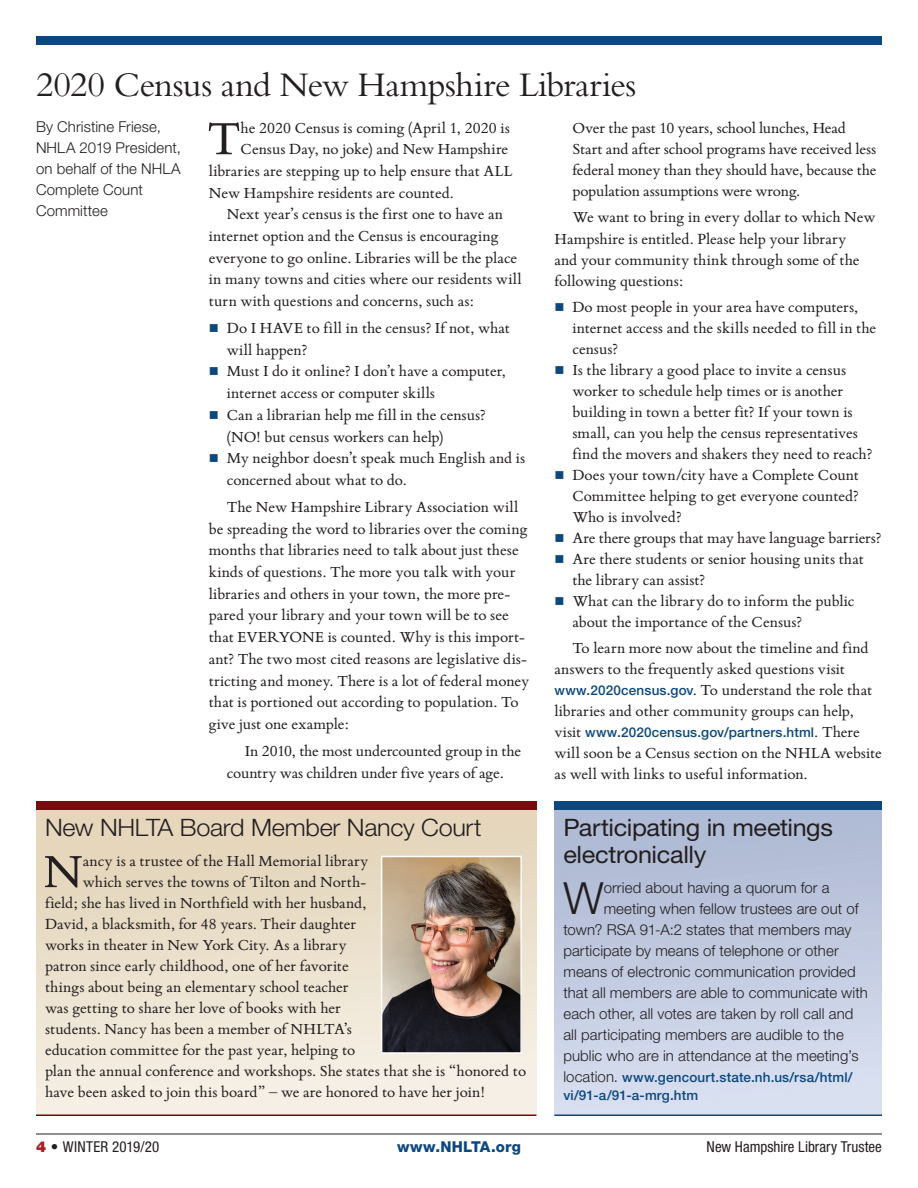
<style>
.page{position:relative;width:918px;height:1188px;background:#fff}
.page>*{position:absolute;margin:0;border:0;box-sizing:border-box;transform-origin:0 0}
.t1{font:51.15px "Bembo Book MT Std";color:#231f20}
.t2{font:300 44.4px "Helvetica Neue LT Std";color:#231f20}
.t3{font:36px "Bembo Std";letter-spacing:-.015em;color:#231f20}
.t4{font:24px/27px "Helvetica Neue LT Std";letter-spacing:-.015em;color:#231f20;scale:1.05 1}
.t5{font:300 24px "Helvetica Neue LT Std";letter-spacing:-.015em;color:#231f20;scale:1.05 1}
.t6{font:16.5px/21px "Bembo Book MT Std";letter-spacing:-.005em;color:#231f20}
.t7{font:300 15px/21px "Helvetica Neue LT Std";letter-spacing:.005em;color:#231f20}
.t8{font:condensed 15px "Helvetica Neue LT Std";letter-spacing:.005em;color:#231f20}
.t9{font:800 15px "Helvetica Neue LT Std";letter-spacing:.02em;color:#0c487e}
.t10{font:500 13.5px/18px "Helvetica Neue LT Std";letter-spacing:.01em;color:#0c487e}
.s1{color:#0c487e}
.s2{font-family:"Helvetica Neue LT Std";font-weight:500;font-size:13.5px;color:#0c487e}
.s3{font-family:"Bembo Book MT Std";font-weight:400;font-size:16.5px;color:#231f20}
.s4{font-weight:300;font-size:15px;color:#231f20}
.s5{font-weight:900;font-stretch:normal;color:#a62023}
.s6{font-weight:800;font-stretch:normal}
</style>
<div class="page">
<div style="left:36px;top:36px;width:846px;height:9px;background:#0c487e"></div>
<hr style="left:36px;top:1134px;width:846px;height:1px;background:#231f20">
<div style="left:36px;top:810px;width:500px;height:306px;background:linear-gradient(to bottom,#e2d2b6,#f6f1e7)"></div>
<img style="left:384px;top:859px;width:135px;height:192px">
<div style="left:381px;top:856px;width:141px;height:198px;border:2px solid #fff"></div>
<div style="left:554px;top:810px;width:328px;height:306px;background:linear-gradient(to bottom,#acb7d1,#dae0f1)"></div>
<div style="left:36px;top:801px;width:500px;height:9px;background:#760c0e"></div>
<div style="left:554px;top:801px;width:328px;height:9px;background:#0c487e"></div>
<hr style="left:36px;top:1114px;width:500px;height:2px;background:#760c0e">
<hr style="left:554px;top:1114px;width:328px;height:2px;background:#0c487e">
<h3 class="t3" style="left:36px;top:64px;width:602px">2020 Census and New Hampshire Libraries</h3>
<h1 class="t1" style="left:207px;top:105px;width:35px">T</h1>
<p class="t6" style="left:241px;top:117px;width:271px">he 2020 Census is coming (April 1, 2020 is</p>
<p class="t7" style="left:36px;top:116px;width:146px">By Christine Friese,<br>NHLA 2019 President, on behalf of the NHLA<br>Complete Count<br>Committee</p>
<p class="t6" style="left:572px;top:117px;width:305px">Over the past 10 years, school lunches, Head Start and after school programs have received less federal money than they should have, because the population assumptions were wrong.</p>
<p class="t6" style="left:241px;top:138px;width:269px">Census Day, no joke) and New Hampshire</p>
<p class="t6" style="left:209px;top:160px;width:305px">libraries are stepping up to help ensure that ALL</p>
<p class="t6" style="left:209px;top:181px;width:247px">New Hampshire residents are counted.</p>
<p class="t6" style="left:227px;top:203px;width:278px">Next year’s census is the first one to have an</p>
<p class="t6" style="left:209px;top:225px;width:292px">internet option and the Census is encouraging</p>
<p class="t6" style="left:209px;top:246px;width:310px">everyone to go online. Libraries will be the place</p>
<p class="t6" style="left:209px;top:268px;width:314px">in many towns and cities where our residents will</p>
<p class="t6" style="left:209px;top:290px;width:267px">turn with questions and concerns, such as:</p>
<p class="t6" style="left:227px;top:316px;width:285px;line-height:21.8px;text-indent:-18px"><span class="s1">■</span> Do I HAVE to fill in the census? If not, what will happen?</p>
<p class="t6" style="left:227px;top:360px;width:281px;line-height:21.8px;text-indent:-18px"><span class="s1">■</span> Must I do it online? I don’t have a computer, internet access or computer skills</p>
<p class="t6" style="left:227px;top:403px;width:260px;line-height:21.8px;text-indent:-18px"><span class="s1">■</span> Can a librarian help me fill in the census? (NO! but census workers can help)</p>
<p class="t6" style="left:227px;top:447px;width:300px;line-height:21.8px;text-indent:-18px"><span class="s1">■</span> My neighbor doesn’t speak much English and is concerned about what to do.</p>
<p class="t6" style="left:209px;top:495px;width:322px;line-height:21.8px;text-indent:18px">The New Hampshire Library Association will be spreading the word to libraries over the coming months that libraries need to talk about just these kinds of questions. The more you talk with your libraries and others in your town, the more pre&shy;pared your library and your town will be to see that EVERYONE is counted. Why is this import&shy;ant? The two most cited reasons are legislative dis&shy;tricting and money. There is a lot of federal money that is portioned out according to population. To give just one example:</p>
<p class="t6" style="left:227px;top:739px;width:296px;line-height:21.8px;text-indent:18px">In 2010, the most undercounted group in the country was children under five years of age.</p>
<p class="t6" style="left:554px;top:206px;width:323px;text-indent:18px">We want to bring in every dollar to which New Hampshire is entitled. Please help your library<br>and your community think through some of the following questions:</p>
<p class="t6" style="left:572px;top:295px;width:305px;text-indent:-18px"><span class="s1">■</span> Do most people in your area have computers, internet access and the skills needed to fill in the census?</p>
<p class="t6" style="left:572px;top:358px;width:302px;text-indent:-18px"><span class="s1">■</span> Is the library a good place to invite a census worker to schedule help times or is another building in town a better fit? If your town is small, can you help the census representatives find the movers and shakers they need to reach?</p>
<p class="t6" style="left:572px;top:463px;width:288px;text-align:justify;text-indent:-18px"><span class="s1">■</span> Does your town/city have a Complete Count Committee helping to get everyone counted?<br>Who is involved?</p>
<p class="t6" style="left:554px;top:526px;width:328px"><span class="s1">■</span> Are there groups that may have language barriers?</p>
<p class="t6" style="left:572px;top:547px;width:293px;text-indent:-18px"><span class="s1">■</span> Are there students or senior housing units that the library can assist?</p>
<p class="t6" style="left:572px;top:589px;width:284px;text-indent:-18px"><span class="s1">■</span> What can the library do to inform the public about the importance of the Census?</p>
<p class="t6" style="left:554px;top:637px;width:319px;text-indent:18px">To learn more now about the timeline and find answers to the frequently asked questions visit <span class="s2">www.2020census.gov</span>. To understand the role that libraries and other community groups can help,</p>
<p class="t10" style="left:554px;top:723px;width:307px"><span class="s3">visit</span> www.2020census.gov/partners.html<span class="s3">. There</span></p>
<p class="t6" style="left:554px;top:742px;width:329px">will soon be a Census section on the NHLA website as well with links to useful information.</p>
<h3 class="t5" style="left:45px;top:813px;width:417px">New NHLTA Board Member Nancy Court</h3>
<h1 class="t1" style="left:43px;top:838px;width:41px">N</h1>
<p class="t6" style="left:83px;top:850px;width:287px">ancy is a trustee of the Hall Memorial library</p>
<p class="t6" style="left:83px;top:871px;width:285px">which serves the towns of Tilton and North-</p>
<p class="t6" style="left:45px;top:892px;width:323px">field; she has lived in Northfield with her husband,</p>
<p class="t6" style="left:45px;top:913px;width:313px">David, a blacksmith, for 48 years. Their daughter</p>
<p class="t6" style="left:45px;top:934px;width:303px">works in theater in New York City. As a library</p>
<p class="t6" style="left:45px;top:955px;width:305px">patron since early childhood, one of her favorite</p>
<p class="t6" style="left:45px;top:976px;width:305px">things about being an elementary school teacher</p>
<p class="t6" style="left:45px;top:997px;width:297px">was getting to share her love of books with her</p>
<p class="t6" style="left:45px;top:1018px;width:308px">students. Nancy has been a member of NHLTA’s</p>
<p class="t6" style="left:45px;top:1039px;width:312px">education committee for the past year, helping to</p>
<p class="t6" style="left:45px;top:1060px;width:483px">plan the annual conference and workshops. She states that she is “honored to</p>
<p class="t6" style="left:45px;top:1081px;width:442px">have been asked to join this board” – we are honored to have her join!</p>
<h3 class="t4" style="left:563px;top:814px;width:258px">Participating in meetings electronically</h3>
<h2 class="t2" style="left:563px;top:871px;width:42px">W</h2>
<p class="t7" style="left:604px;top:877px;width:227px">orried about having a quorum for a</p>
<p class="t7" style="left:604px;top:898px;width:256px">meeting when fellow trustees are out of</p>
<p class="t7" style="left:563px;top:919px;width:290px">town? RSA 91-A:2 states that members may</p>
<p class="t7" style="left:563px;top:940px;width:277px">participate by means of telephone or other</p>
<p class="t7" style="left:563px;top:961px;width:294px">means of electronic communication provided</p>
<p class="t7" style="left:563px;top:982px;width:306px">that all members are able to communicate with</p>
<p class="t7" style="left:563px;top:1003px;width:292px">each other, all votes are taken by roll call and</p>
<p class="t7" style="left:563px;top:1024px;width:282px">all participating members are audible to the</p>
<p class="t7" style="left:563px;top:1045px;width:297px">public who are in attendance at the meeting’s</p>
<p class="t10" style="left:563px;top:1068px;width:291px"><span class="s4">location.</span> www.gencourt.state.nh.us/rsa/html/ vi/91-a/91-a-mrg.htm</p>
<p class="t8" style="left:36px;top:1138px;width:125px"><span class="s5">4</span> <span class="s6">•</span> WINTER 2019/20</p>
<p class="t9" style="left:397px;top:1138px;width:125px">www.NHLTA.org</p>
<p class="t8" style="left:707px;top:1138px;width:177px">New Hampshire Library Trustee</p>
</div>
